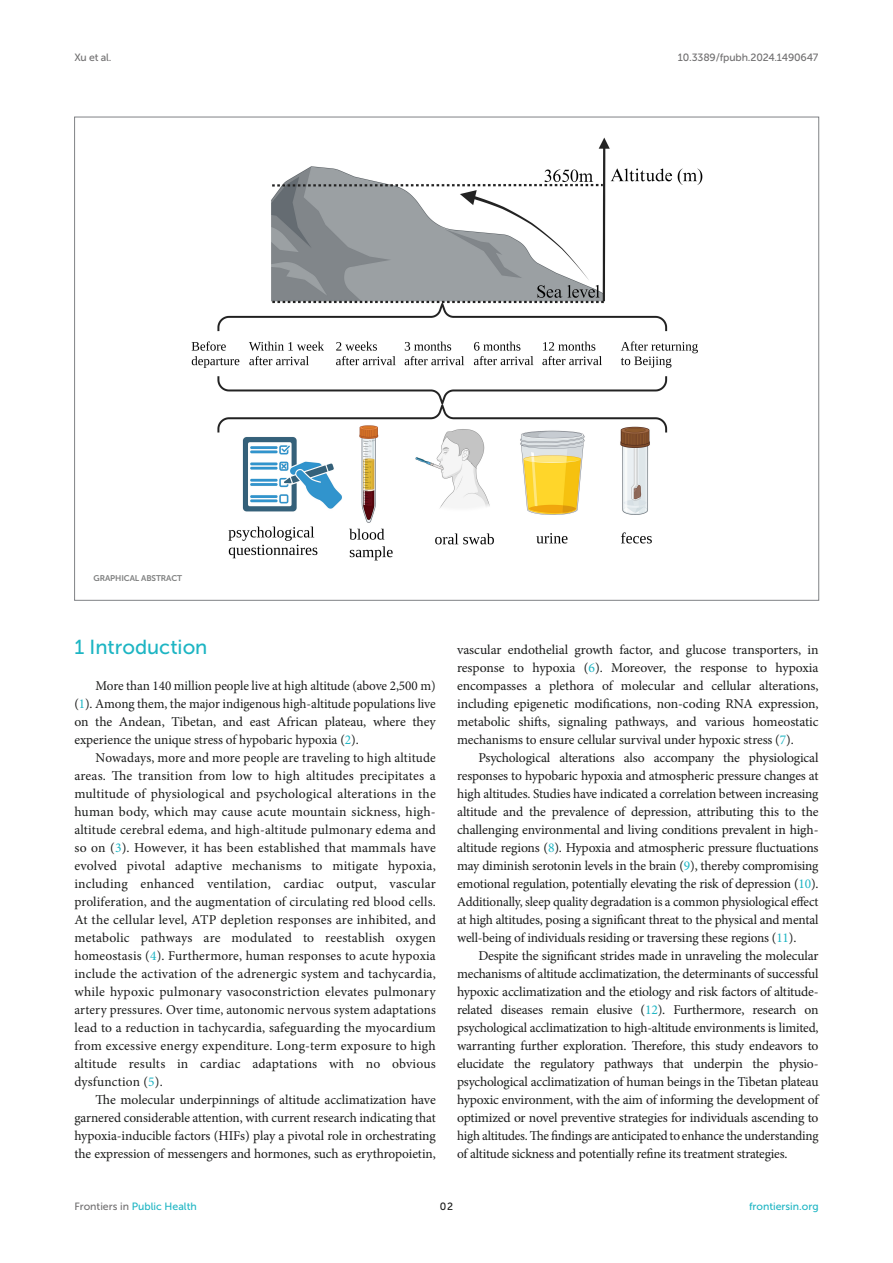
<style>
.page{position:relative;width:893px;height:1263px;background:#fff}
.page>*{position:absolute;margin:0;border:0;box-sizing:border-box;transform-origin:0 0}
.HEAD_1_BKW{font:20.25px "Museo Sans 500";color:#1db5c3}
.TEXT{font:13.5px/18px "Minion Pro";letter-spacing:-.01em;color:#1b1c1b;text-align:justify}
.INTRO_TEXT{font:13.5px/18px "Minion Pro";letter-spacing:-.005em;color:#1b1c1b;text-align:justify}
.t1{font:10.5px "Museo Sans 500";color:#1db5c3}
.t2{font:10.5px "Museo Sans 500";letter-spacing:-.015em;color:#706f70}
.t3{font:10.5px "Museo Sans 500";color:#1b1c1b}
.FIG_HD{font:8.25px "Museo Sans 700";letter-spacing:-.01em;color:#7e7f7f}
.s1{color:#1db5c3}
.s2{color:#706f70}
</style>
<div class="page">
<img style="left:191px;top:137px;width:512px;height:424px">
<p class="t2" style="left:74px;top:51px;width:39px">Xu et al.</p>
<p class="t2" style="left:678px;top:51px;width:142px">10.3389/fpubh.2024.1490647</p>
<p class="FIG_HD" style="left:94px;top:574px;width:90px">GRAPHICAL ABSTRACT</p>
<p class="HEAD_1_BKW" style="left:74px;top:636px;width:135px">1 Introduction</p>
<p class="INTRO_TEXT" style="left:74px;top:677px;width:363px;text-indent:21px">More than 140 million people live at high altitude (above 2,500 m) (<span class="s1">1</span>). Among them, the major indigenous high-altitude populations live on the Andean, Tibetan, and east African plateau, where they experience the unique stress of hypobaric hypoxia (<span class="s1">2</span>).</p>
<p class="TEXT" style="left:74px;top:749px;width:363px;text-indent:21px">Nowadays, more and more people are traveling to high altitude areas. The transition from low to high altitudes precipitates a multitude of physiological and psychological alterations in the human body, which may cause acute mountain sickness, high&shy;altitude cerebral edema, and high-altitude pulmonary edema and so on (<span class="s1">3</span>). However, it has been established that mammals have evolved pivotal adaptive mechanisms to mitigate hypoxia, including enhanced ventilation, cardiac output, vascular proliferation, and the augmentation of circulating red blood cells.<br>At the cellular level, ATP depletion responses are inhibited, and metabolic pathways are modulated to reestablish oxygen homeostasis (<span class="s1">4</span>). Furthermore, human responses to acute hypoxia include the activation of the adrenergic system and tachycardia, while hypoxic pulmonary vasoconstriction elevates pulmonary artery pressures. Over time, autonomic nervous system adaptations lead to a reduction in tachycardia, safeguarding the myocardium from excessive energy expenditure. Long-term exposure to high altitude results in cardiac adaptations with no obvious dysfunction (<span class="s1">5</span>).</p>
<p class="TEXT" style="left:74px;top:1091px;width:363px;text-indent:21px">The molecular underpinnings of altitude acclimatization have garnered considerable attention, with current research indicating that hypoxia-inducible factors (HIFs) play a pivotal role in orchestrating the expression of messengers and hormones, such as erythropoietin,</p>
<p class="TEXT" style="left:457px;top:641px;width:363px">vascular endothelial growth factor, and glucose transporters, in response to hypoxia (<span class="s1">6</span>). Moreover, the response to hypoxia encompasses a plethora of molecular and cellular alterations, including epigenetic modifications, non-coding RNA expression, metabolic shifts, signaling pathways, and various homeostatic mechanisms to ensure cellular survival under hypoxic stress (<span class="s1">7</span>).</p>
<p class="TEXT" style="left:457px;top:749px;width:363px;text-indent:21px">Psychological alterations also accompany the physiological responses to hypobaric hypoxia and atmospheric pressure changes at high altitudes. Studies have indicated a correlation between increasing altitude and the prevalence of depression, attributing this to the challenging environmental and living conditions prevalent in high&shy;altitude regions (<span class="s1">8</span>). Hypoxia and atmospheric pressure fluctuations may diminish serotonin levels in the brain (<span class="s1">9</span>), thereby compromising emotional regulation, potentially elevating the risk of depression (<span class="s1">10</span>).<br>Additionally, sleep quality degradation is a common physiological effect at high altitudes, posing a significant threat to the physical and mental well-being of individuals residing or traversing these regions (<span class="s1">11</span>).</p>
<p class="TEXT" style="left:457px;top:947px;width:363px;text-indent:21px">Despite the significant strides made in unraveling the molecular mechanisms of altitude acclimatization, the determinants of successful hypoxic acclimatization and the etiology and risk factors of altitude&shy;related diseases remain elusive (<span class="s1">12</span>). Furthermore, research on psychological acclimatization to high-altitude environments is limited, warranting further exploration. Therefore, this study endeavors to elucidate the regulatory pathways that underpin the physio&shy;psychological acclimatization of human beings in the Tibetan plateau hypoxic environment, with the aim of informing the development of optimized or novel preventive strategies for individuals ascending to high altitudes. The findings are anticipated to enhance the understanding of altitude sickness and potentially refine its treatment strategies.</p>
<p class="t1" style="left:74px;top:1200px;width:124px"><span class="s2">Frontiers in</span> Public Health</p>
<p class="t3" style="left:440px;top:1200px;width:15px">02</p>
<p class="t1" style="left:749px;top:1200px;width:71px">frontiersin.org</p>
</div>
